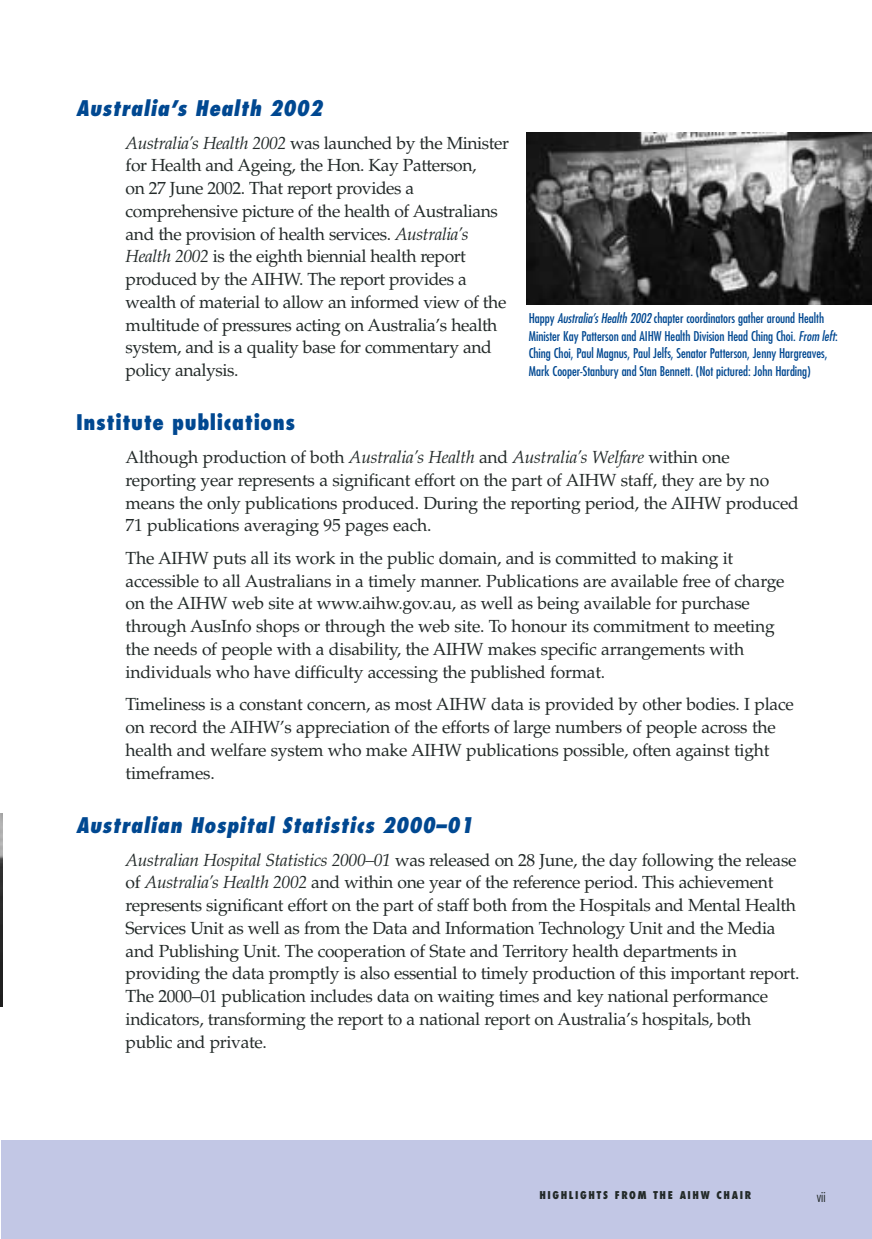
<style>
.page{position:relative;width:872px;height:1239px;background:#fff}
.page>*{position:absolute;margin:0;border:0;box-sizing:border-box;transform-origin:0 0}
.t1{font:italic 800 condensed 21px "Futura";letter-spacing:.03em;color:#004891}
.t2{font:800 condensed 21px "Futura";letter-spacing:.03em;color:#004891}
.t3{font:17.5px/22.8px "Palatino";letter-spacing:-.02em;color:#232a29}
.t4{font:300 condensed 14px "Futura";color:#232a29}
.t5{font:condensed 13.12px/17.5px "Futura";letter-spacing:-.005em;color:#004891}
.t6{font:800 condensed 10.5px "Futura";letter-spacing:.15em;color:#232a29}
.s1{font-style:italic}
</style>
<div class="page">
<div style="left:2px;top:1141px;width:870px;height:97px;background:#c2c7e5"></div>
<img style="left:527px;top:132px;width:345px;height:172px">
<img style="left:0;top:814px;width:2px;height:193px">
<p class="t1" style="left:76px;top:99px;width:247px">Australia’s Health 2002</p>
<p class="t3" style="left:126px;top:133px;width:385px"><span class="s1">Australia’s Health 2002</span> was launched by the Minister for Health and Ageing, the Hon. Kay Patterson,<br>on 27 June 2002. That report provides a comprehensive picture of the health of Australians and the provision of health services. <span class="s1">Australia’s Health 2002</span> is the eighth biennial health report produced by the AIHW. The report provides a wealth of material to allow an informed view of the multitude of pressures acting on Australia’s health system, and is a quality base for commentary and policy analysis.</p>
<p class="t2" style="left:76px;top:414px;width:221px">Institute publications</p>
<p class="t3" style="left:126px;top:448px;width:674px">Although production of both <span class="s1">Australia’s Health</span> and <span class="s1">Australia’s Welfare</span> within one reporting year represents a significant effort on the part of AIHW staff, they are by no means the only publications produced. During the reporting period, the AIHW produced 71 publications averaging 95 pages each.</p>
<p class="t3" style="left:126px;top:549px;width:660px">The AIHW puts all its work in the public domain, and is committed to making it accessible to all Australians in a timely manner. Publications are available free of charge on the AIHW web site at www.aihw.gov.au, as well as being available for purchase through AusInfo shops or through the web site. To honour its commitment to meeting the needs of people with a disability, the AIHW makes specific arrangements with individuals who have difficulty accessing the published format.</p>
<p class="t3" style="left:126px;top:695px;width:669px">Timeliness is a constant concern, as most AIHW data is provided by other bodies. I place on record the AIHW’s appreciation of the efforts of large numbers of people across the health and welfare system who make AIHW publications possible, often against tight timeframes.</p>
<p class="t1" style="left:76px;top:816px;width:398px">Australian Hospital Statistics 2000–01</p>
<p class="t3" style="left:126px;top:850px;width:675px"><span class="s1">Australian Hospital Statistics 2000–01</span> was released on 28 June, the day following the release of <span class="s1">Australia’s Health 2002</span> and within one year of the reference period. This achievement represents significant effort on the part of staff both from the Hospitals and Mental Health Services Unit as well as from the Data and Information Technology Unit and the Media and Publishing Unit. The cooperation of State and Territory health departments in providing the data promptly is also essential to timely production of this important report.<br>The 2000–01 publication includes data on waiting times and key national performance indicators, transforming the report to a national report on Australia’s hospitals, both public and private.</p>
<p class="t5" style="left:528px;top:311px;width:310px">Happy <span class="s1">Australia’s Health 2002</span> chapter coordinators gather around Health Minister Kay Patterson and AIHW Health Division Head Ching Choi. <span class="s1">From left</span>:<br>Ching Choi, Paul Magnus, Paul Jelfs, Senator Patterson, Jenny Hargreaves, Mark Cooper-Stanbury and Stan Bennett. (Not pictured: John Harding)</p>
<p class="t6" style="left:539px;top:1191px;width:213px">HIGHLIGHTS FROM THE AIHW CHAIR</p>
<p class="t4" style="left:816px;top:1191px;width:10px">vii</p>
</div>
